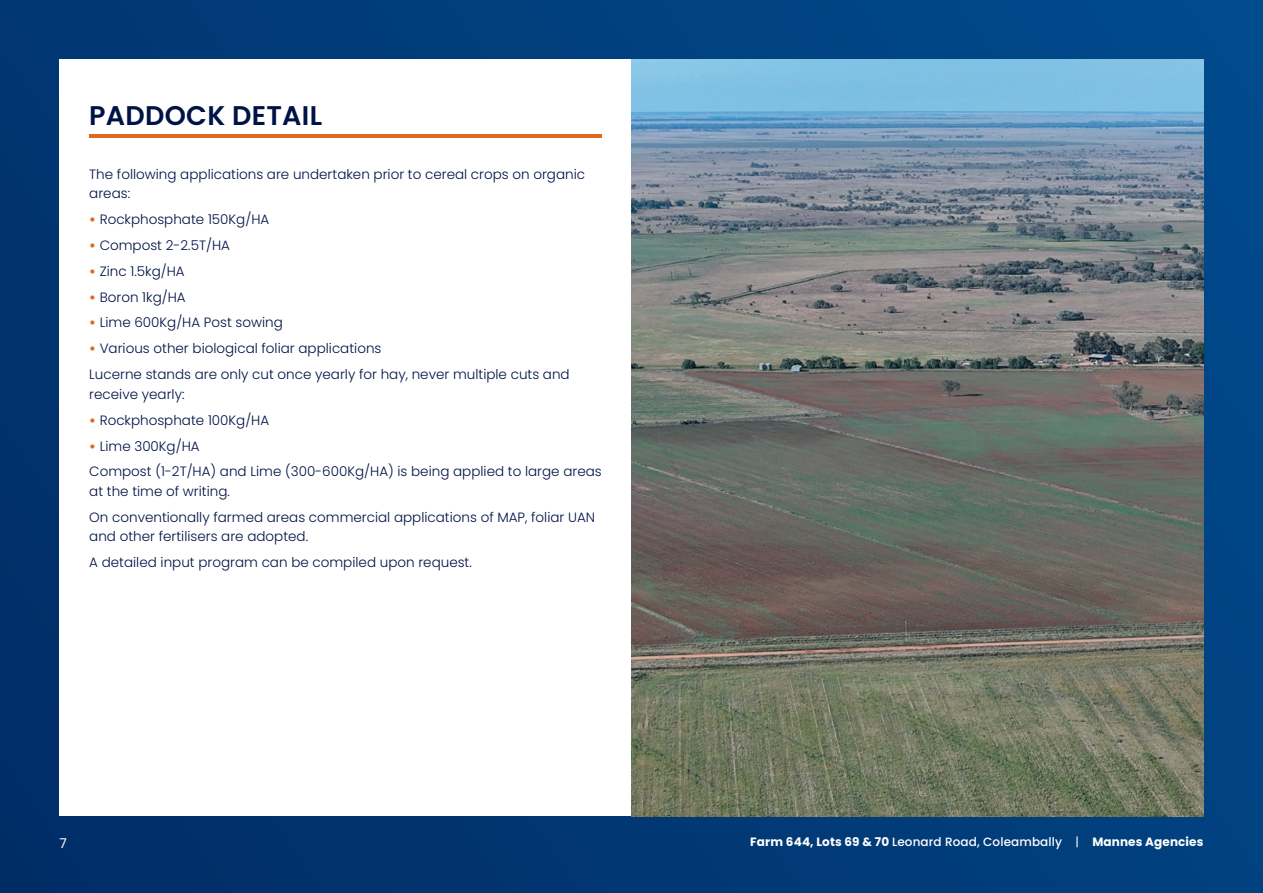
<style>
.page{position:relative;width:1263px;height:893px;background:#fff}
.page>*{position:absolute;margin:0;border:0;box-sizing:border-box;transform-origin:0 0}
.t1{font:600 27px "Poppins";letter-spacing:.01em;color:#001346}
.t2{font:300 13.5px/26px "Poppins";color:#001346}
.t3{font:13.5px "Poppins";color:#fff}
.t4{font:700 12px "Poppins";letter-spacing:.01em;color:#fff}
.s1{font-weight:700;color:#e2681d}
.s2{font-weight:500}
.s3{font-weight:400}
</style>
<div class="page">
<div style="left:0;top:0;width:1263px;height:893px;background:linear-gradient(to right,#01306b,#024786)"></div>
<div style="left:60px;top:60px;width:1143px;height:756px;background:#fff"></div>
<img style="left:631px;top:60px;width:572px;height:756px">
<hr style="left:89px;top:135px;width:513px;height:3px;background:#e2681d">
<h1 class="t1" style="left:89px;top:100px;width:234px">PADDOCK DETAIL</h1>
<p class="t2" style="left:89px;top:164px;width:497px;line-height:19.5px">The following applications are undertaken prior to cereal crops on organic areas:</p>
<p class="t2" style="left:89px;top:206px;width:181px"><span class="s1">•</span> Rockphosphate 150Kg/HA</p>
<p class="t2" style="left:89px;top:232px;width:142px"><span class="s1">•</span> Compost 2-2.5T/HA</p>
<p class="t2" style="left:89px;top:258px;width:97px"><span class="s1">•</span> Zinc 1.5kg/HA</p>
<p class="t2" style="left:89px;top:284px;width:98px"><span class="s1">•</span> Boron 1kg/HA</p>
<p class="t2" style="left:89px;top:310px;width:195px"><span class="s1">•</span> Lime 600Kg/HA Post sowing</p>
<p class="t2" style="left:89px;top:336px;width:482px"><span class="s1">•</span> Various other biological foliar applications<br>Lucerne stands are only cut once yearly for hay, never multiple cuts and</p>
<p class="t2" style="left:89px;top:381px;width:97px">receive yearly:</p>
<p class="t2" style="left:89px;top:407px;width:181px"><span class="s1">•</span> Rockphosphate 100Kg/HA</p>
<p class="t2" style="left:89px;top:433px;width:514px"><span class="s1">•</span> Lime 300Kg/HA<br>Compost (1-2T/HA) and Lime (300-600Kg/HA) is being applied to large areas</p>
<p class="t2" style="left:89px;top:478px;width:507px">at the time of writing.<br>On conventionally farmed areas commercial applications of MAP, foliar UAN</p>
<p class="t2" style="left:89px;top:524px;width:384px">and other fertilisers are adopted.<br>A detailed input program can be compiled upon request.</p>
<p class="t3" style="left:60px;top:835px;width:9px">7</p>
<p class="t4" style="left:750px;top:835px;width:455px">Farm 644, Lots 69 &amp; 70 <span class="s2">Leonard Road, Coleambally</span> <span class="s3">|</span> Mannes Agencies</p>
</div>
